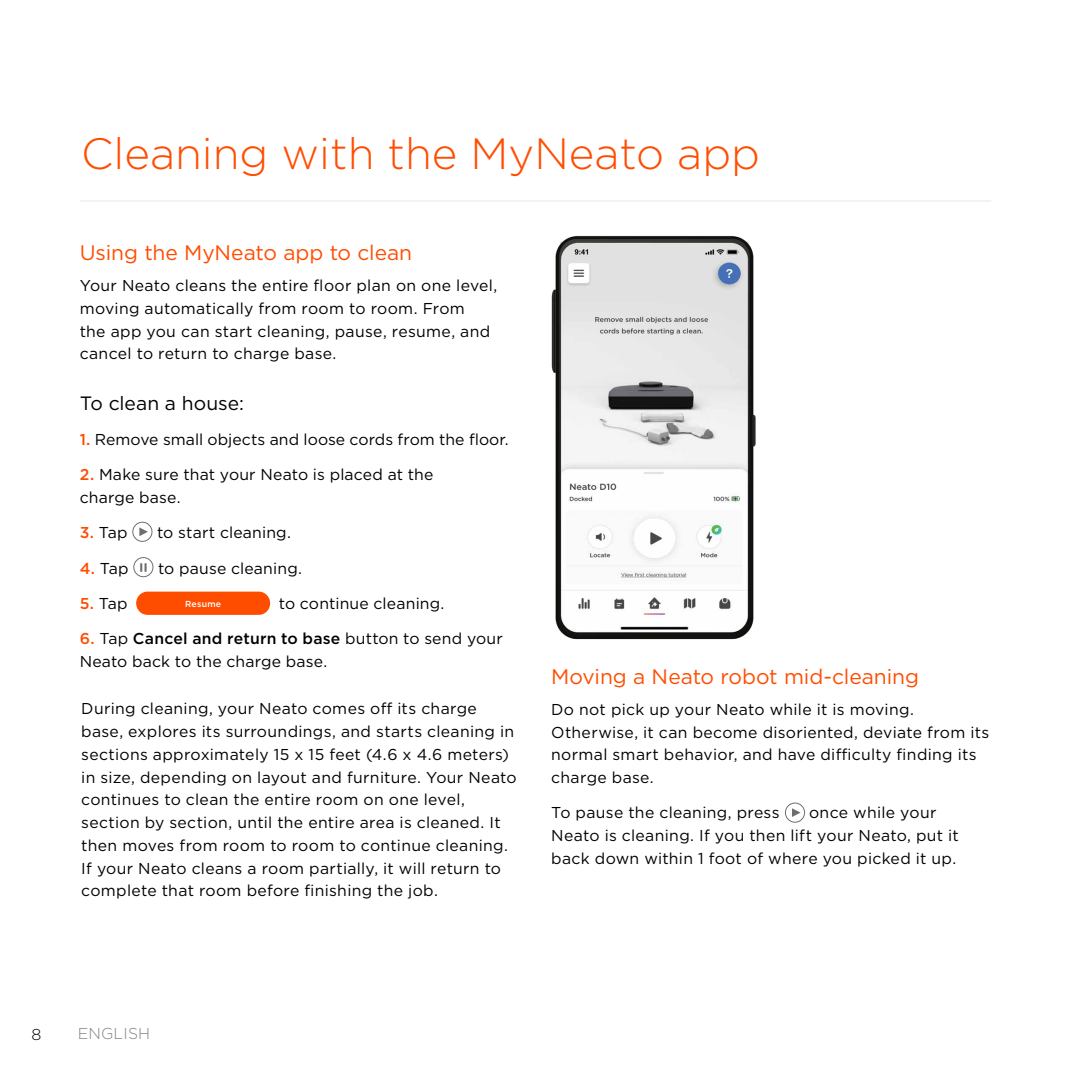
<style>
.page{position:relative;width:1071px;height:1071px;background:#fff}
.page>*{position:absolute;margin:0;border:0;box-sizing:border-box;transform-origin:0 0}
.t1{font:300 43.75px "Gotham";color:#ff4d00}
.t2{font:21px "Gotham";letter-spacing:-.005em;color:#ff4d00}
.t3{font:19.25px "Gotham";color:#000}
.t4{font:15.75px/22.8px "Gotham";letter-spacing:.02em;color:#000}
.t5{font:15.75px "Gotham";color:#000}
.t6{font:300 15.75px "Gotham";letter-spacing:.01em;color:#808285}
.t7{font:300 15.75px "Gotham";color:#000}
.t8{font:500 8.75px "Gotham";letter-spacing:.025em;color:#fff}
.s1{font-weight:500;color:#ff4d00}
.s2{font-weight:500}
</style>
<div class="page">
<img style="left:535px;top:200px;width:228px;height:440px">
<div style="left:132px;top:522px;width:20px;height:20px;border:1px solid #6d6e71;border-radius:50%"></div>
<svg style="left:139px;top:527px;width:9px;height:9px"></svg>
<div style="left:133px;top:557px;width:20px;height:20px;border:1px solid #6d6e71;border-radius:50%"></div>
<svg style="left:140px;top:563px;width:7px;height:9px"></svg>
<hr style="left:80px;top:201px;width:911px;height:1px;background:#e6e7e8">
<div style="left:136px;top:592px;width:134px;height:23px;background:#ff4d00;border-radius:12px"></div>
<div style="left:785px;top:803px;width:20px;height:20px;border:1px solid #6d6e71;border-radius:50%"></div>
<svg style="left:792px;top:808px;width:9px;height:9px"></svg>
<h1 class="t1" style="left:81px;top:126px;width:680px">Cleaning with the MyNeato app</h1>
<h2 class="t2" style="left:80px;top:240px;width:334px">Using the MyNeato app to clean</h2>
<p class="t4" style="left:80px;top:274px;width:419px">Your Neato cleans the entire floor plan on one level, moving automatically from room to room. From<br>the app you can start cleaning, pause, resume, and cancel to return to charge base.</p>
<p class="t3" style="left:80px;top:390px;width:166px">To clean a house:</p>
<p class="t5" style="left:80px;top:429px;width:431px"><span class="s1">1.</span> Remove small objects and loose cords from the floor.</p>
<p class="t4" style="left:80px;top:463px;width:355px"><span class="s1">2.</span> Make sure that your Neato is placed at the charge base.</p>
<p class="t4" style="left:80px;top:521px;width:49px"><span class="s1">3.</span> Tap</p>
<p class="t4" style="left:157px;top:521px;width:135px">to start cleaning.</p>
<p class="t4" style="left:80px;top:556px;width:50px"><span class="s1">4.</span> Tap</p>
<p class="t4" style="left:158px;top:556px;width:145px">to pause cleaning.</p>
<p class="t4" style="left:80px;top:592px;width:50px"><span class="s1">5.</span> Tap</p>
<p class="t4" style="left:279px;top:592px;width:167px">to continue cleaning.</p>
<p class="t4" style="left:80px;top:627px;width:425px"><span class="s1">6.</span> Tap <span class="s2">Cancel and return to base</span> button to send your<br>Neato back to the charge base.</p>
<p class="t4" style="left:81px;top:697px;width:437px">During cleaning, your Neato comes off its charge base, explores its surroundings, and starts cleaning in sections approximately 15 x 15 feet (4.6 x 4.6 meters) in size, depending on layout and furniture. Your Neato continues to clean the entire room on one level, section by section, until the entire area is cleaned. It then moves from room to room to continue cleaning.<br>If your Neato cleans a room partially, it will return to complete that room before finishing the job.</p>
<p class="t8" style="left:185px;top:598px;width:38px">Resume</p>
<h2 class="t2" style="left:551px;top:663px;width:369px">Moving a Neato robot mid-cleaning</h2>
<p class="t4" style="left:551px;top:698px;width:440px">Do not pick up your Neato while it is moving.<br>Otherwise, it can become disoriented, deviate from its normal smart behavior, and have difficulty finding its charge base.</p>
<p class="t4" style="left:551px;top:801px;width:230px">To pause the cleaning, press</p>
<p class="t4" style="left:551px;top:801px;width:409px;text-indent:258px">once while your<br>Neato is cleaning. If you then lift your Neato, put it back down within 1 foot of where you picked it up.</p>
<p class="t7" style="left:32px;top:1024px;width:11px">8</p>
<p class="t6" style="left:78px;top:1024px;width:74px">ENGLISH</p>
</div>
